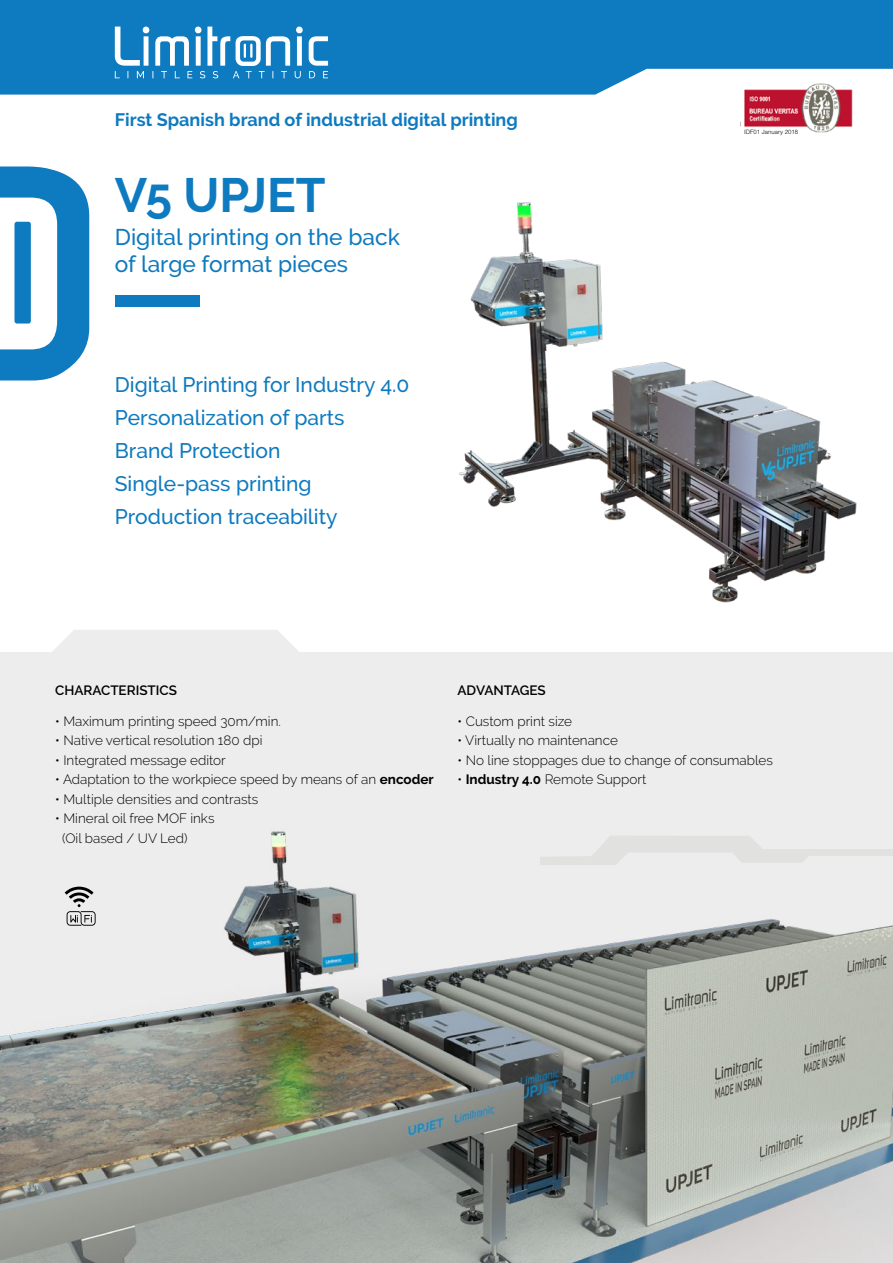
<style>
.page{position:relative;width:893px;height:1263px;background:#fff}
.page>*{position:absolute;margin:0;border:0;box-sizing:border-box;transform-origin:0 0}
.t1{font:700 48px "Raleway";color:#0e7abf}
.t2{font:500 22.65px/27.3px "Raleway";color:#0e7abf}
.t3{font:500 21px/33px "Raleway";color:#0e7abf}
.t4{font:700 18px "Raleway";color:#0e7abf}
.t5{font:300 13.5px/19.5px "Raleway";color:#000}
.t6{font:600 13.5px "Raleway";color:#000}
.t7{font:300 6px "Helvetica LT Std";color:#000}
.s1{font-weight:700}
</style>
<div class="page">
<svg style="left:0;top:630px;width:893px;height:159px;background:#eee"></svg>
<svg style="left:0;top:0;width:893px;height:95px;background:#2184c4"></svg>
<svg style="left:0;top:166px;width:89px;height:214px"></svg>
<div style="left:15px;top:222px;width:16px;height:101px;background:#0e7abf;border-radius:2px"></div>
<div style="left:115px;top:296px;width:84px;height:11px;background:#0e7abf"></div>
<img style="left:458px;top:202px;width:399px;height:401px">
<img style="left:741px;top:81px;width:114px;height:52px">
<img style="left:0;top:789px;width:893px;height:474px">
<svg style="left:540px;top:836px;width:353px;height:29px;background:#e7e7e6"></svg>
<svg style="left:65px;top:887px;width:31px;height:39px"></svg>
<svg style="left:115px;top:27px;width:213px;height:51px"></svg>
<h3 class="t4" style="left:115px;top:109px;width:405px">First Spanish brand of industrial digital printing</h3>
<h1 class="t1" style="left:115px;top:167px;width:212px">V5 UPJET</h1>
<h2 class="t2" style="left:115px;top:224px;width:287px">Digital printing on the back of large format pieces</h2>
<h3 class="t3" style="left:115px;top:368px;width:296px">Digital Printing for Industry 4.0<br>Personalization of parts<br>Brand Protection<br>Single-pass printing<br>Production traceability</h3>
<p class="t6" style="left:55px;top:682px;width:123px">CHARACTERISTICS</p>
<p class="t6" style="left:458px;top:682px;width:90px">ADVANTAGES</p>
<p class="t7" style="left:744px;top:128px;width:56px">IDF01 January 2018</p>
<p class="t5" style="left:55px;top:711px;width:227px">• Maximum printing speed 30m/min.</p>
<p class="t5" style="left:55px;top:731px;width:209px">• Native vertical resolution 180 dpi</p>
<p class="t5" style="left:55px;top:750px;width:172px">• Integrated message editor</p>
<p class="t5" style="left:55px;top:770px;width:380px">• Adaptation to the workpiece speed by means of an <span class="s1">encoder</span></p>
<p class="t5" style="left:55px;top:789px;width:205px">• Multiple densities and contrasts</p>
<p class="t5" style="left:62px;top:809px;width:154px;text-indent:-7px">• Mineral oil free MOF inks (Oil based / UV Led)</p>
<p class="t5" style="left:458px;top:711px;width:116px">• Custom print size</p>
<p class="t5" style="left:458px;top:731px;width:162px">• Virtually no maintenance</p>
<p class="t5" style="left:458px;top:750px;width:317px">• No line stoppages due to change of consumables</p>
<p class="t5" style="left:458px;top:770px;width:190px">• <span class="s1">Industry 4.0</span> Remote Support</p>
</div>
